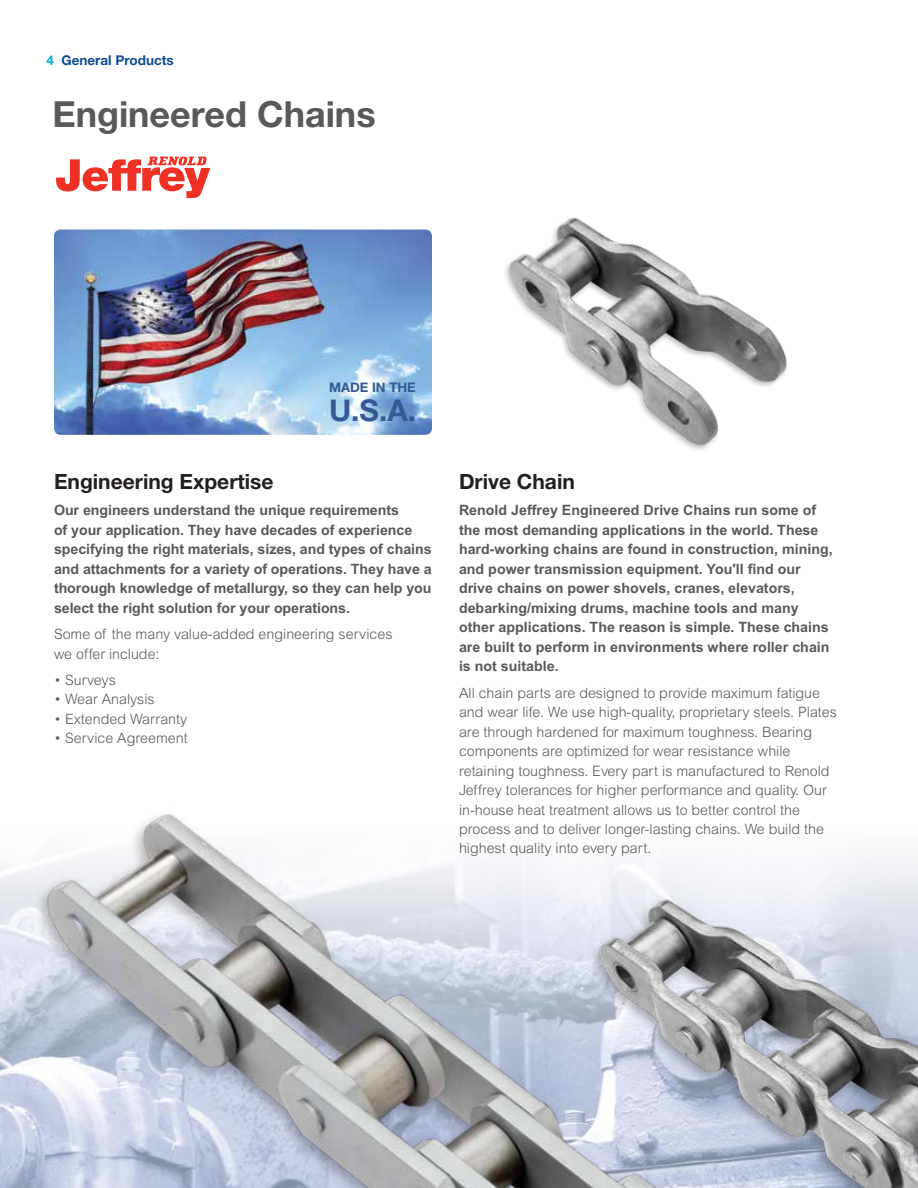
<style>
.page{position:relative;width:918px;height:1188px;background:#fff}
.page>*{position:absolute;margin:0;border:0;box-sizing:border-box;transform-origin:0 0}
.t1{font:700 36px "Helvetica Neue";color:#58595b}
.t2{font:700 30px "Helvetica Neue";color:#355995}
.t3{font:700 21px "Helvetica Neue";color:#231f20}
.t4{font:700 14.25px/19.5px "Arial";color:#58595b}
.t5{font:300 14.25px/19.5px "Arial";color:#58595b}
.t6{font:700 13.5px "Helvetica Neue";color:#114c8f}
.t7{font:700 13.2px "Helvetica Neue";color:#355995}
.s1{color:#00aeef}
</style>
<div class="page">
<svg style="left:56px;top:157px;width:154px;height:41px"></svg>
<img style="left:54px;top:229px;width:378px;height:206px">
<img style="left:0;top:814px;width:564px;height:374px">
<img style="left:564px;top:857px;width:354px;height:331px">
<img style="left:505px;top:217px;width:283px;height:233px">
<p class="t6" style="left:46px;top:51px;width:129px"><span class="s1">4</span> General Products</p>
<h1 class="t1" style="left:52px;top:92px;width:325px">Engineered Chains</h1>
<p class="t7" style="left:329px;top:379px;width:88px">MADE IN THE</p>
<h2 class="t2" style="left:329px;top:392px;width:89px">U.S.A.</h2>
<h3 class="t3" style="left:54px;top:469px;width:221px">Engineering Expertise</h3>
<p class="t4" style="left:54px;top:500px;width:379px">Our engineers understand the unique requirements<br>of your application. They have decades of experience specifying the right materials, sizes, and types of chains and attachments for a variety of operations. They have a thorough knowledge of metallurgy, so they can help you select the right solution for your operations.</p>
<p class="t5" style="left:54px;top:624px;width:340px">Some of the many value-added engineering services we offer include:</p>
<p class="t5" style="left:54px;top:670px;width:63px">• Surveys</p>
<p class="t5" style="left:54px;top:689px;width:102px">• Wear Analysis</p>
<p class="t5" style="left:54px;top:709px;width:135px">• Extended Warranty</p>
<p class="t5" style="left:54px;top:728px;width:135px">• Service Agreement</p>
<h3 class="t3" style="left:459px;top:469px;width:117px">Drive Chain</h3>
<p class="t4" style="left:459px;top:500px;width:375px">Renold Jeffrey Engineered Drive Chains run some of the most demanding applications in the world. These hard-working chains are found in construction, mining, and power transmission equipment. You'll find our drive chains on power shovels, cranes, elevators, debarking/mixing drums, machine tools and many other applications. The reason is simple. These chains are built to perform in environments where roller chain is not suitable.</p>
<p class="t5" style="left:459px;top:683px;width:379px">All chain parts are designed to provide maximum fatigue and wear life. We use high-quality, proprietary steels. Plates are through hardened for maximum toughness. Bearing components are optimized for wear resistance while retaining toughness. Every part is manufactured to Renold Jeffrey tolerances for higher performance and quality. Our in-house heat treatment allows us to better control the process and to deliver longer-lasting chains. We build the highest quality into every part.</p>
</div>
